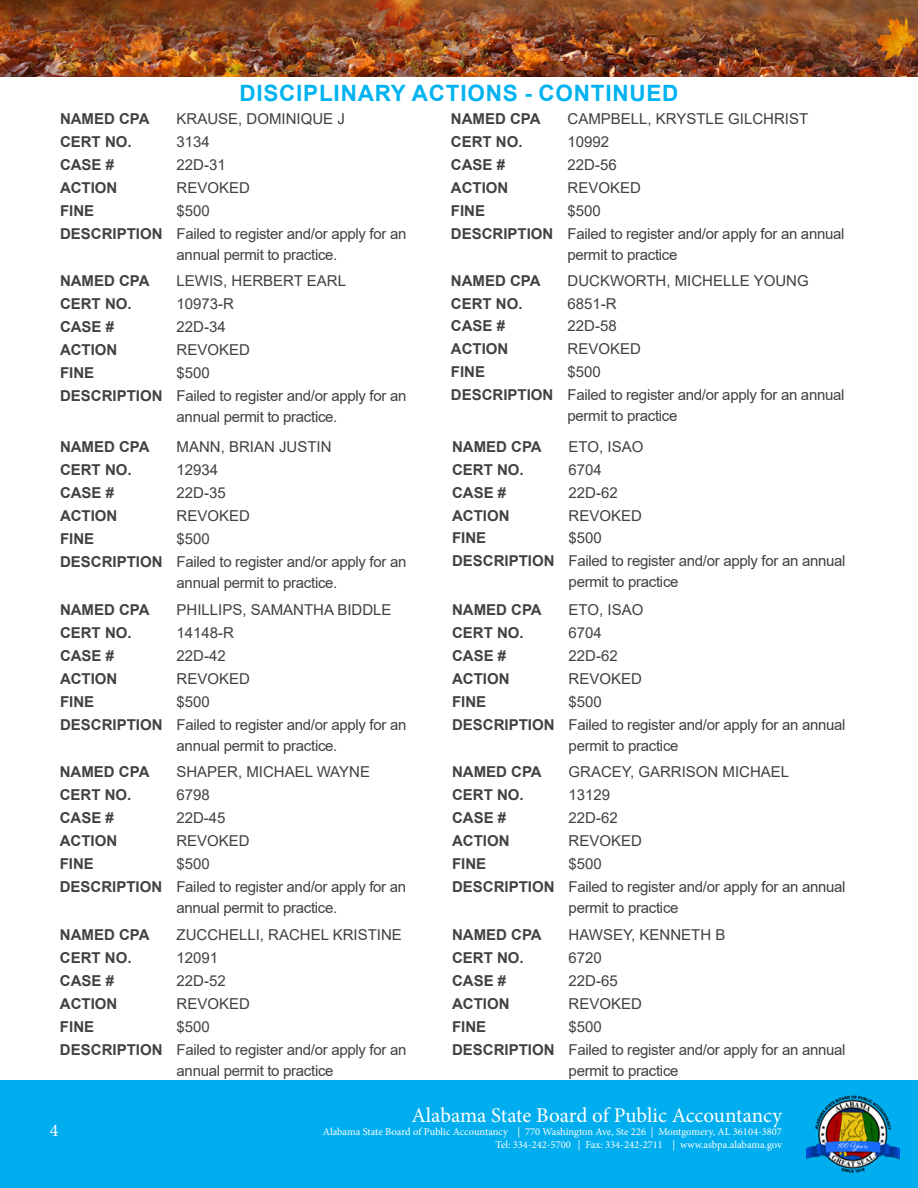
<style>
.page{position:relative;width:918px;height:1188px;background:#fff}
.page>*{position:absolute;margin:0;border:0;box-sizing:border-box;transform-origin:0 0}
.t1{font:700 22.5px "Arial";letter-spacing:.035em;color:#00b3f0}
.t2{font:21px "Minion Pro";letter-spacing:-.005em;color:#fff}
.t3{font:18px "Minion Pro";color:#fff}
.t4{font:15px/23px "Arial";letter-spacing:-.02em;color:#414042}
.t5{font:700 15px "Arial";color:#414042}
.t6{font:15px "Arial";color:#414042}
.t7{font:10.5px/12.6px "Minion Pro";color:#fff;text-align:right}
.s1{font-weight:700}
</style>
<div class="page">
<div style="left:0;top:1080px;width:918px;height:108px;background:#00aeef"></div>
<img style="left:806px;top:1095px;width:93px;height:78px">
<img style="left:0;top:0;width:918px;height:76px">
<h1 class="t1" style="left:239px;top:77px;width:441px">DISCIPLINARY ACTIONS - CONTINUED</h1>
<p class="t5" style="left:60px;top:108px;width:91px">NAMED CPA</p>
<p class="t6" style="left:177px;top:109px;width:170px">KRAUSE, DOMINIQUE J</p>
<p class="t5" style="left:60px;top:131px;width:73px">CERT NO.</p>
<p class="t4" style="left:177px;top:130px;width:35px">3134</p>
<p class="t5" style="left:60px;top:154px;width:56px">CASE #</p>
<p class="t4" style="left:177px;top:153px;width:51px">22D-31</p>
<p class="t5" style="left:60px;top:177px;width:59px">ACTION</p>
<p class="t6" style="left:177px;top:177px;width:75px">REVOKED</p>
<p class="t5" style="left:60px;top:200px;width:36px">FINE</p>
<p class="t4" style="left:60px;top:199px;width:348px;text-indent:117px">$500<br><span class="s1">DESCRIPTION</span> Failed to register and/or apply for an</p>
<p class="t4" style="left:177px;top:243px;width:162px">annual permit to practice.</p>
<p class="t5" style="left:60px;top:270px;width:91px">NAMED CPA</p>
<p class="t6" style="left:177px;top:270px;width:171px">LEWIS, HERBERT EARL</p>
<p class="t5" style="left:60px;top:293px;width:73px">CERT NO.</p>
<p class="t4" style="left:177px;top:292px;width:59px">10973-R</p>
<p class="t5" style="left:60px;top:316px;width:56px">CASE #</p>
<p class="t4" style="left:177px;top:315px;width:51px">22D-34</p>
<p class="t5" style="left:60px;top:339px;width:59px">ACTION</p>
<p class="t6" style="left:177px;top:339px;width:75px">REVOKED</p>
<p class="t5" style="left:60px;top:362px;width:36px">FINE</p>
<p class="t4" style="left:60px;top:361px;width:348px;text-indent:117px">$500<br><span class="s1">DESCRIPTION</span> Failed to register and/or apply for an</p>
<p class="t4" style="left:177px;top:405px;width:162px">annual permit to practice.</p>
<p class="t5" style="left:60px;top:436px;width:91px">NAMED CPA</p>
<p class="t6" style="left:177px;top:436px;width:157px">MANN, BRIAN JUSTIN</p>
<p class="t5" style="left:60px;top:459px;width:73px">CERT NO.</p>
<p class="t4" style="left:177px;top:458px;width:43px">12934</p>
<p class="t5" style="left:60px;top:482px;width:56px">CASE #</p>
<p class="t4" style="left:177px;top:481px;width:51px">22D-35</p>
<p class="t5" style="left:60px;top:505px;width:59px">ACTION</p>
<p class="t6" style="left:177px;top:505px;width:75px">REVOKED</p>
<p class="t5" style="left:60px;top:528px;width:36px">FINE</p>
<p class="t4" style="left:60px;top:527px;width:348px;text-indent:117px">$500<br><span class="s1">DESCRIPTION</span> Failed to register and/or apply for an</p>
<p class="t4" style="left:177px;top:571px;width:162px">annual permit to practice.</p>
<p class="t5" style="left:60px;top:599px;width:91px">NAMED CPA</p>
<p class="t6" style="left:177px;top:600px;width:217px">PHILLIPS, SAMANTHA BIDDLE</p>
<p class="t5" style="left:60px;top:622px;width:73px">CERT NO.</p>
<p class="t4" style="left:177px;top:621px;width:59px">14148-R</p>
<p class="t5" style="left:60px;top:645px;width:56px">CASE #</p>
<p class="t4" style="left:177px;top:644px;width:51px">22D-42</p>
<p class="t5" style="left:60px;top:668px;width:59px">ACTION</p>
<p class="t6" style="left:177px;top:668px;width:75px">REVOKED</p>
<p class="t5" style="left:60px;top:691px;width:36px">FINE</p>
<p class="t4" style="left:60px;top:690px;width:348px;text-indent:117px">$500<br><span class="s1">DESCRIPTION</span> Failed to register and/or apply for an</p>
<p class="t4" style="left:177px;top:734px;width:162px">annual permit to practice.</p>
<p class="t5" style="left:60px;top:761px;width:91px">NAMED CPA</p>
<p class="t6" style="left:176px;top:761px;width:195px">SHAPER, MICHAEL WAYNE</p>
<p class="t5" style="left:60px;top:784px;width:73px">CERT NO.</p>
<p class="t4" style="left:176px;top:783px;width:35px">6798</p>
<p class="t5" style="left:60px;top:807px;width:56px">CASE #</p>
<p class="t4" style="left:176px;top:806px;width:51px">22D-45</p>
<p class="t5" style="left:60px;top:830px;width:59px">ACTION</p>
<p class="t6" style="left:176px;top:830px;width:75px">REVOKED</p>
<p class="t5" style="left:60px;top:853px;width:36px">FINE</p>
<p class="t4" style="left:60px;top:852px;width:348px;text-indent:117px">$500<br><span class="s1">DESCRIPTION</span> Failed to register and/or apply for an</p>
<p class="t4" style="left:176px;top:896px;width:162px">annual permit to practice.</p>
<p class="t5" style="left:60px;top:924px;width:91px">NAMED CPA</p>
<p class="t6" style="left:177px;top:925px;width:227px">ZUCCHELLI, RACHEL KRISTINE</p>
<p class="t5" style="left:60px;top:947px;width:73px">CERT NO.</p>
<p class="t4" style="left:177px;top:946px;width:43px">12091</p>
<p class="t5" style="left:60px;top:970px;width:56px">CASE #</p>
<p class="t4" style="left:177px;top:969px;width:51px">22D-52</p>
<p class="t5" style="left:60px;top:993px;width:59px">ACTION</p>
<p class="t6" style="left:177px;top:993px;width:75px">REVOKED</p>
<p class="t5" style="left:60px;top:1016px;width:36px">FINE</p>
<p class="t4" style="left:60px;top:1015px;width:348px;text-indent:117px">$500<br><span class="s1">DESCRIPTION</span> Failed to register and/or apply for an</p>
<p class="t4" style="left:177px;top:1059px;width:159px">annual permit to practice</p>
<p class="t5" style="left:451px;top:108px;width:91px">NAMED CPA</p>
<p class="t6" style="left:568px;top:108px;width:242px">CAMPBELL, KRYSTLE GILCHRIST</p>
<p class="t5" style="left:451px;top:131px;width:73px">CERT NO.</p>
<p class="t4" style="left:568px;top:130px;width:43px">10992</p>
<p class="t5" style="left:451px;top:154px;width:56px">CASE #</p>
<p class="t4" style="left:568px;top:153px;width:51px">22D-56</p>
<p class="t5" style="left:451px;top:177px;width:59px">ACTION</p>
<p class="t6" style="left:568px;top:177px;width:75px">REVOKED</p>
<p class="t5" style="left:451px;top:200px;width:36px">FINE</p>
<p class="t4" style="left:451px;top:199px;width:395px;text-indent:117px">$500<br><span class="s1">DESCRIPTION</span> Failed to register and/or apply for an annual</p>
<p class="t4" style="left:568px;top:243px;width:111px">permit to practice</p>
<p class="t5" style="left:451px;top:270px;width:91px">NAMED CPA</p>
<p class="t6" style="left:568px;top:270px;width:243px">DUCKWORTH, MICHELLE YOUNG</p>
<p class="t5" style="left:451px;top:293px;width:73px">CERT NO.</p>
<p class="t4" style="left:568px;top:292px;width:51px">6851-R</p>
<p class="t5" style="left:451px;top:316px;width:56px">CASE #</p>
<p class="t4" style="left:568px;top:315px;width:51px">22D-58</p>
<p class="t5" style="left:451px;top:339px;width:59px">ACTION</p>
<p class="t6" style="left:568px;top:339px;width:75px">REVOKED</p>
<p class="t5" style="left:451px;top:361px;width:36px">FINE</p>
<p class="t4" style="left:451px;top:360px;width:395px;text-indent:117px">$500<br><span class="s1">DESCRIPTION</span> Failed to register and/or apply for an annual</p>
<p class="t4" style="left:568px;top:404px;width:111px">permit to practice</p>
<p class="t5" style="left:452px;top:436px;width:91px">NAMED CPA</p>
<p class="t4" style="left:569px;top:435px;width:76px">ETO, ISAO</p>
<p class="t5" style="left:452px;top:459px;width:73px">CERT NO.</p>
<p class="t4" style="left:569px;top:458px;width:35px">6704</p>
<p class="t5" style="left:452px;top:482px;width:56px">CASE #</p>
<p class="t4" style="left:569px;top:481px;width:51px">22D-62</p>
<p class="t5" style="left:452px;top:505px;width:59px">ACTION</p>
<p class="t6" style="left:569px;top:505px;width:75px">REVOKED</p>
<p class="t5" style="left:452px;top:528px;width:36px">FINE</p>
<p class="t4" style="left:452px;top:527px;width:395px;text-indent:117px">$500<br><span class="s1">DESCRIPTION</span> Failed to register and/or apply for an annual</p>
<p class="t4" style="left:569px;top:571px;width:111px">permit to practice</p>
<p class="t5" style="left:452px;top:599px;width:91px">NAMED CPA</p>
<p class="t4" style="left:569px;top:598px;width:76px">ETO, ISAO</p>
<p class="t5" style="left:452px;top:622px;width:73px">CERT NO.</p>
<p class="t4" style="left:569px;top:621px;width:35px">6704</p>
<p class="t5" style="left:452px;top:645px;width:56px">CASE #</p>
<p class="t4" style="left:569px;top:644px;width:51px">22D-62</p>
<p class="t5" style="left:452px;top:668px;width:59px">ACTION</p>
<p class="t6" style="left:569px;top:668px;width:75px">REVOKED</p>
<p class="t5" style="left:452px;top:691px;width:36px">FINE</p>
<p class="t4" style="left:452px;top:690px;width:395px;text-indent:117px">$500<br><span class="s1">DESCRIPTION</span> Failed to register and/or apply for an annual</p>
<p class="t4" style="left:569px;top:734px;width:111px">permit to practice</p>
<p class="t5" style="left:452px;top:761px;width:91px">NAMED CPA</p>
<p class="t6" style="left:569px;top:761px;width:222px">GRACEY, GARRISON MICHAEL</p>
<p class="t5" style="left:452px;top:784px;width:73px">CERT NO.</p>
<p class="t4" style="left:569px;top:783px;width:43px">13129</p>
<p class="t5" style="left:452px;top:807px;width:56px">CASE #</p>
<p class="t4" style="left:569px;top:806px;width:51px">22D-62</p>
<p class="t5" style="left:452px;top:830px;width:59px">ACTION</p>
<p class="t6" style="left:569px;top:830px;width:75px">REVOKED</p>
<p class="t5" style="left:452px;top:853px;width:36px">FINE</p>
<p class="t4" style="left:452px;top:852px;width:395px;text-indent:117px">$500<br><span class="s1">DESCRIPTION</span> Failed to register and/or apply for an annual</p>
<p class="t4" style="left:569px;top:896px;width:111px">permit to practice</p>
<p class="t5" style="left:452px;top:924px;width:91px">NAMED CPA</p>
<p class="t6" style="left:569px;top:924px;width:158px">HAWSEY, KENNETH B</p>
<p class="t5" style="left:452px;top:947px;width:73px">CERT NO.</p>
<p class="t4" style="left:569px;top:946px;width:35px">6720</p>
<p class="t5" style="left:452px;top:970px;width:56px">CASE #</p>
<p class="t4" style="left:569px;top:969px;width:51px">22D-65</p>
<p class="t5" style="left:452px;top:993px;width:59px">ACTION</p>
<p class="t6" style="left:569px;top:993px;width:75px">REVOKED</p>
<p class="t5" style="left:452px;top:1016px;width:36px">FINE</p>
<p class="t4" style="left:452px;top:1015px;width:395px;text-indent:117px">$500<br><span class="s1">DESCRIPTION</span> Failed to register and/or apply for an annual</p>
<p class="t4" style="left:569px;top:1059px;width:111px">permit to practice</p>
<p class="t3" style="left:50px;top:1118px;width:10px">4</p>
<h2 class="t2" style="left:411px;top:1102px;width:372px">Alabama State Board of Public Accountancy</h2>
<p class="t7" style="left:323px;top:1125px;width:461px">Alabama State Board of Public Accountancy | 770 Washington Ave, Ste 226 | Montgomery, AL 36104-3807<br>Tel: 334-242-5700 | Fax: 334-242-2711 | www.asbpa.alabama.gov</p>
</div>
